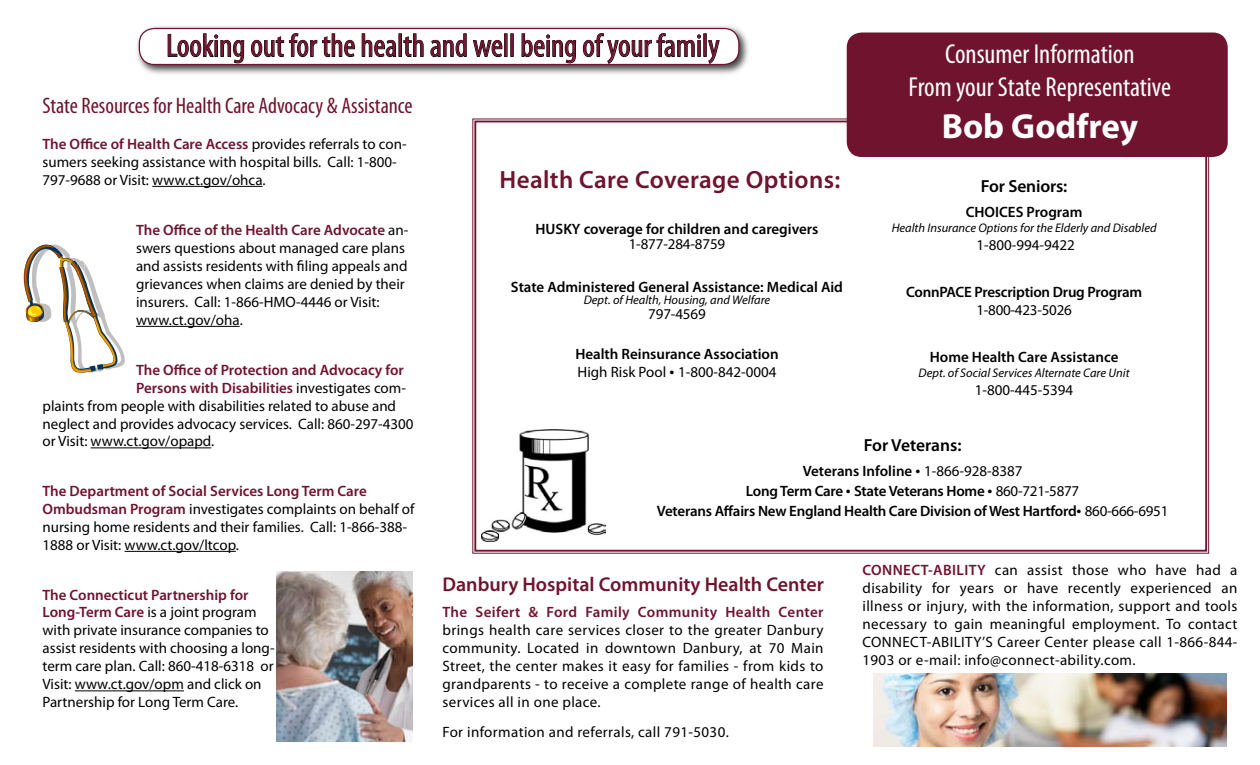
<style>
.page{position:relative;width:1260px;height:765px;background:#fff}
.page>*{position:absolute;margin:0;border:0;box-sizing:border-box;transform-origin:0 0}
.t1{font:700 35px "Myriad Pro";color:#fff}
.t2{font:condensed 32.5px "Myriad Pro";color:#70132e}
.t3{font:condensed 27.5px/33px "Myriad Pro";color:#fff;text-align:center}
.t4{font:600 25px "Myriad Pro";letter-spacing:.015em;color:#70132e}
.t5{font:condensed 22.5px "Myriad Pro";color:#70132e}
.t6{font:600 20px "Myriad Pro";color:#70132e}
.t7{font:600 17.5px "Myriad Pro";letter-spacing:-.01em;color:#000}
.t8{font:15px/18px "Myriad Pro";color:#000}
.t9{font:600 15px/20px "Myriad Pro";letter-spacing:-.01em;color:#000}
.t10{font:600 15px "Myriad Pro";color:#70132e}
.t11{font:600 15px "Myriad Pro";letter-spacing:.025em;color:#70132e}
.t12{font:15px "Myriad Pro";letter-spacing:.025em;color:#000}
.t13{font:italic 12.5px "Myriad Pro";color:#000}
.s1{font-weight:600;color:#70132e}
.s2{font-weight:400;color:#000}
.s3{font-weight:400}
.s4{font-weight:400;font-size:17.5px}
</style>
<div class="page">
<svg style="left:472px;top:118px;width:737px;height:436px"></svg>
<div style="left:135px;top:24px;width:615px;height:52px;background:#000;opacity:.75"></div>
<div style="left:139px;top:28px;width:600px;height:36px;background:#fff;border-radius:15px"></div>
<div style="left:139px;top:28px;width:600px;height:37px;border:1px solid #70132e;border-radius:15px"></div>
<div style="left:847px;top:32px;width:381px;height:125px;background:#70132e;border-radius:15px"></div>
<svg style="left:168px;top:33px;width:76px;height:30px"></svg>
<svg style="left:251px;top:33px;width:104px;height:24px"></svg>
<svg style="left:362px;top:33px;width:34px;height:24px"></svg>
<div style="left:399px;top:34px;width:3px;height:22px;border:1px solid #000"></div>
<svg style="left:403px;top:33px;width:21px;height:24px"></svg>
<svg style="left:430px;top:33px;width:37px;height:24px"></svg>
<svg style="left:473px;top:40px;width:30px;height:17px"></svg>
<svg style="left:521px;top:33px;width:55px;height:30px"></svg>
<svg style="left:583px;top:33px;width:118px;height:31px"></svg>
<svg style="left:708px;top:40px;width:12px;height:24px"></svg>
<hr style="left:152px;top:186px;width:111px;height:1px;background:#000">
<hr style="left:136px;top:326px;width:104px;height:1px;background:#000">
<hr style="left:91px;top:448px;width:120px;height:1px;background:#000">
<hr style="left:125px;top:551px;width:111px;height:1px;background:#000">
<hr style="left:75px;top:691px;width:109px;height:1px;background:#000">
<svg style="left:24px;top:245px;width:101px;height:128px"></svg>
<img style="left:873px;top:674px;width:353px;height:73px">
<img style="left:277px;top:571px;width:135px;height:171px">
<img style="left:481px;top:429px;width:125px;height:112px">
<h2 class="t2" style="left:166px;top:26px;width:555px">Looking out for the health and well being of your family</h2>
<h3 class="t3" style="left:909px;top:37px;width:264px">Consumer Information<br>From your State Representative</h3>
<h1 class="t1" style="left:942px;top:103px;width:198px">Bob Godfrey</h1>
<h3 class="t5" style="left:42px;top:92px;width:372px">State Resources for Health Care Advocacy &amp; Assistance</h3>
<p class="t8" style="left:42px;top:135px;width:366px"><span class="s1">The Office of Health Care Access</span> provides referrals to con&shy;sumers seeking assistance with hospital bills. Call: 1-800-<br>797-9688 or Visit: www.ct.gov/ohca.</p>
<p class="t8" style="left:136px;top:221px;width:274px"><span class="s1">The Office of the Health Care Advocate</span> an&shy;swers questions about managed care plans and assists residents with filing appeals and grievances when claims are denied by their insurers. Call: 1-866-HMO-4446 or Visit: www.ct.gov/oha.</p>
<p class="t10" style="left:136px;top:362px;width:269px">The Office of Protection and Advocacy for</p>
<p class="t10" style="left:136px;top:380px;width:271px">Persons with Disabilities <span class="s2">investigates com-</span></p>
<p class="t8" style="left:42px;top:397px;width:355px">plaints from people with disabilities related to abuse and</p>
<p class="t8" style="left:42px;top:415px;width:373px">neglect and provides advocacy services. Call: 860-297-4300</p>
<p class="t8" style="left:42px;top:432px;width:173px">or Visit: www.ct.gov/opapd.</p>
<p class="t8" style="left:42px;top:482px;width:374px"><span class="s1">The Department of Social Services Long Term Care Ombudsman Program</span> investigates complaints on behalf of nursing home residents and their families. Call: 1-866-388- 1888 or Visit: www.ct.gov/ltcop.</p>
<p class="t8" style="left:42px;top:586px;width:234px"><span class="s1">The Connecticut Partnership for Long-Term Care</span> is a joint program with private insurance companies to assist residents with choosing a long&shy;term care plan. Call: 860-418-6318 or Visit: www.ct.gov/opm and click on Partnership for Long Term Care.</p>
<h3 class="t4" style="left:500px;top:166px;width:342px">Health Care Coverage Options:</h3>
<p class="t7" style="left:981px;top:177px;width:88px">For Seniors:</p>
<p class="t9" style="left:966px;top:202px;width:118px">CHOICES Program</p>
<p class="t13" style="left:892px;top:221px;width:266px">Health Insurance Options for the Elderly and Disabled</p>
<p class="t8" style="left:976px;top:235px;width:100px">1-800-994-9422</p>
<p class="t9" style="left:906px;top:282px;width:238px">ConnPACE Prescription Drug Program</p>
<p class="t8" style="left:976px;top:300px;width:97px">1-800-423-5026</p>
<p class="t9" style="left:930px;top:347px;width:190px">Home Health Care Assistance</p>
<p class="t13" style="left:919px;top:366px;width:212px">Dept. of Social Services Alternate Care Unit</p>
<p class="t8" style="left:975px;top:380px;width:100px">1-800-445-5394</p>
<p class="t9" style="left:536px;top:219px;width:284px">HUSKY coverage for children and caregivers</p>
<p class="t8" style="left:629px;top:235px;width:98px">1-877-284-8759</p>
<p class="t9" style="left:511px;top:277px;width:334px">State Administered General Assistance: Medical Aid</p>
<p class="t13" style="left:584px;top:293px;width:188px">Dept. of Health, Housing, and Welfare</p>
<p class="t8" style="left:648px;top:305px;width:59px">797-4569</p>
<p class="t9" style="left:575px;top:345px;width:205px;line-height:17.5px">Health Reinsurance Association<br><span class="s3">High Risk Pool</span> <span class="s4">•</span> <span class="s3">1-800-842-0004</span></p>
<p class="t7" style="left:864px;top:435px;width:99px">For Veterans:</p>
<p class="t9" style="left:657px;top:461px;width:513px;text-align:center">Veterans Infoline <span class="s4">•</span> <span class="s3">1-866-928-8387<br></span>Long Term Care <span class="s4">•</span> State Veterans Home <span class="s4">•</span> <span class="s3">860-721-5877<br></span>Veterans Affairs New England Health Care Division of West Hartford<span class="s4">•</span> <span class="s3">860-666-6951</span></p>
<p class="t8" style="left:862px;top:561px;width:377px;text-align:justify"><span class="s1">CONNECT-ABILITY</span> can assist those who have had a disability for years or have recently experienced an illness or injury, with the information, support and tools necessary to gain meaningful employment. To contact CONNECT-ABILITY’S Career Center please call 1-866-844- 1903 or e-mail: info@connect-ability.com.</p>
<h3 class="t6" style="left:442px;top:573px;width:383px">Danbury Hospital Community Health Center</h3>
<p class="t11" style="left:442px;top:603px;width:383px">The Seifert &amp; Ford Family Community Health Center</p>
<p class="t8" style="left:442px;top:620px;width:383px;text-align:justify">brings health care services closer to the greater Danbury community. Located in downtown Danbury, at 70 Main Street, the center makes it easy for families - from kids to grandparents - to receive a complete range of health care services all in one place.</p>
<p class="t12" style="left:442px;top:722px;width:288px">For information and referrals, call 791-5030.</p>
</div>
